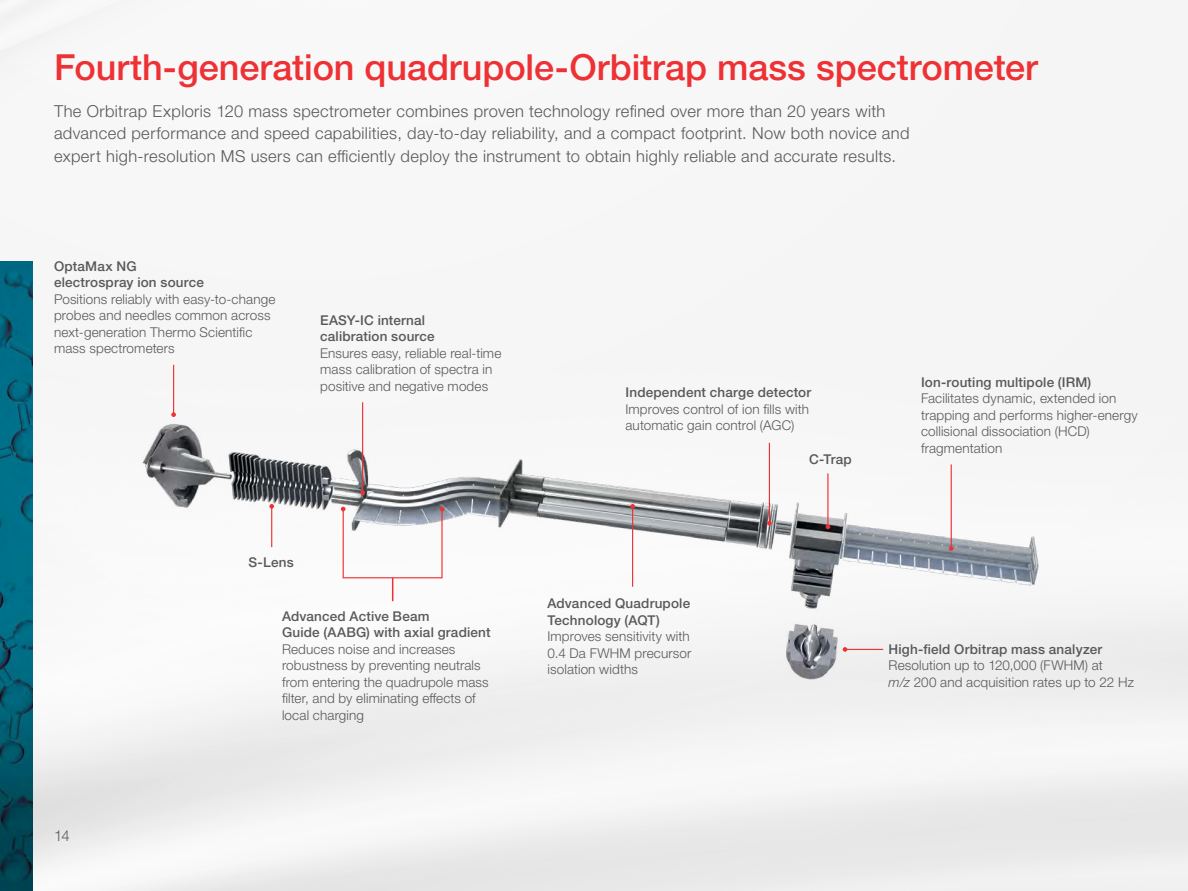
<style>
.page{position:relative;width:1188px;height:891px;background:#fff}
.page>*{position:absolute;margin:0;border:0;box-sizing:border-box;transform-origin:0 0}
.t1{font:500 36px "Helvetica Neue LTW1 G";color:#ee3134}
.t2{font:300 16.5px/22.5px "Helvetica Neue LTW1 G";letter-spacing:.02em;color:#58595b}
.t3{font:300 15px "Helvetica Neue LTW1 G";color:#58595b}
.t4{font:300 13.5px/16.5px "Helvetica Neue LTW1 G";letter-spacing:.01em;color:#58595b}
.t5{font:500 13.5px/16.5px "Helvetica Neue LTW1 G";letter-spacing:.015em;color:#58595b}
.s1{font-style:italic}
</style>
<div class="page">
<img style="left:0;top:0;width:1188px;height:891px">
<img style="left:21px;top:186px;width:1087px;height:666px">
<hr style="left:173px;top:365px;width:1px;height:50px;background:#ee3134">
<svg style="left:171px;top:412px;width:5px;height:5px"></svg>
<hr style="left:362px;top:402px;width:1px;height:91px;background:#ee3134">
<svg style="left:360px;top:490px;width:5px;height:5px"></svg>
<hr style="left:769px;top:443px;width:1px;height:80px;background:#ee3134">
<svg style="left:767px;top:521px;width:5px;height:5px"></svg>
<hr style="left:827px;top:473px;width:2px;height:54px;background:#ee3134">
<svg style="left:826px;top:525px;width:4px;height:4px"></svg>
<hr style="left:845px;top:649px;width:38px;height:1px;background:#ee3134">
<svg style="left:843px;top:647px;width:4px;height:5px"></svg>
<hr style="left:951px;top:464px;width:1px;height:84px;background:#ee3134">
<svg style="left:949px;top:546px;width:5px;height:5px"></svg>
<hr style="left:632px;top:506px;width:1px;height:81px;background:#ee3134">
<svg style="left:630px;top:504px;width:5px;height:5px"></svg>
<hr style="left:271px;top:506px;width:1px;height:41px;background:#ee3134">
<svg style="left:269px;top:504px;width:5px;height:5px"></svg>
<svg style="left:341px;top:507px;width:103px;height:94px"></svg>
<img style="left:0;top:262px;width:32px;height:629px">
<h1 class="t1" style="left:54px;top:45px;width:985px">Fourth-generation quadrupole-Orbitrap mass spectrometer</h1>
<p class="t2" style="left:54px;top:100px;width:857px">The Orbitrap Exploris 120 mass spectrometer combines proven technology refined over more than 20 years with advanced performance and speed capabilities, day-to-day reliability, and a compact footprint. Now both novice and expert high-resolution MS users can efficiently deploy the instrument to obtain highly reliable and accurate results.</p>
<p class="t5" style="left:54px;top:258px;width:151px">OptaMax NG electrospray ion source</p>
<p class="t4" style="left:54px;top:291px;width:223px">Positions reliably with easy-to-change probes and needles common across next-generation Thermo Scientific mass spectrometers</p>
<p class="t5" style="left:320px;top:312px;width:116px">EASY-IC internal calibration source</p>
<p class="t4" style="left:320px;top:345px;width:183px">Ensures easy, reliable real-time mass calibration of spectra in positive and negative modes</p>
<p class="t5" style="left:248px;top:554px;width:47px">S-Lens</p>
<p class="t5" style="left:626px;top:384px;width:187px">Independent charge detector</p>
<p class="t4" style="left:626px;top:401px;width:185px">Improves control of ion fills with automatic gain control (AGC)</p>
<p class="t5" style="left:809px;top:451px;width:44px">C-Trap</p>
<p class="t5" style="left:921px;top:374px;width:172px">Ion-routing multipole (IRM)</p>
<p class="t4" style="left:921px;top:390px;width:218px">Facilitates dynamic, extended ion trapping and performs higher-energy collisional dissociation (HCD) fragmentation</p>
<p class="t3" style="left:54px;top:826px;width:17px">14</p>
<p class="t5" style="left:282px;top:608px;width:210px">Advanced Active Beam<br>Guide (AABG) with axial gradient</p>
<p class="t4" style="left:282px;top:641px;width:208px">Reduces noise and increases robustness by preventing neutrals from entering the quadrupole mass filter, and by eliminating effects of local charging</p>
<p class="t5" style="left:548px;top:595px;width:144px">Advanced Quadrupole<br>Technology (AQT)</p>
<p class="t4" style="left:548px;top:628px;width:145px;text-align:justify">Improves sensitivity with 0.4 Da FWHM precursor isolation widths</p>
<p class="t5" style="left:889px;top:641px;width:215px">High-field Orbitrap mass analyzer</p>
<p class="t4" style="left:889px;top:657px;width:247px">Resolution up to 120,000 (FWHM) at<br><span class="s1">m/z</span> 200 and acquisition rates up to 22 Hz</p>
</div>
